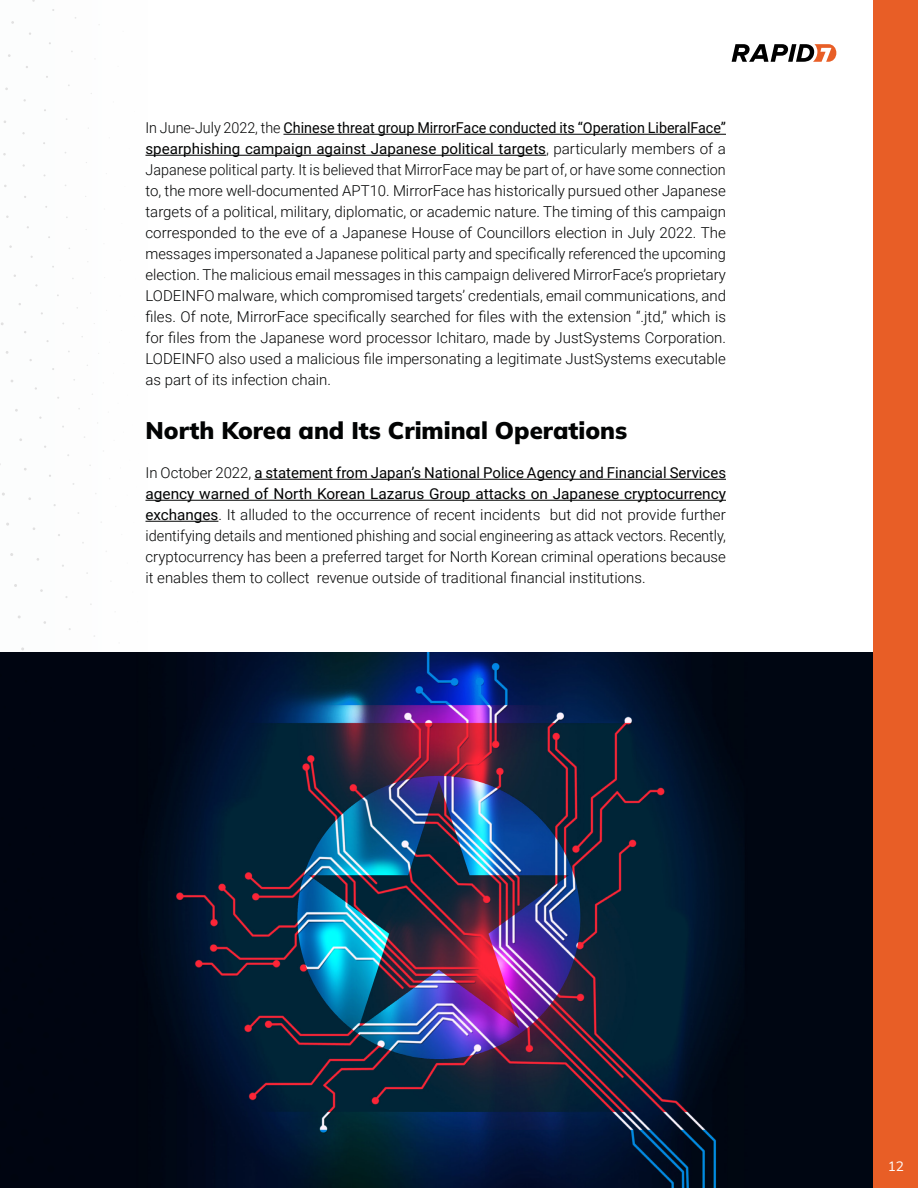
<style>
.page{position:relative;width:918px;height:1188px;background:#fff}
.page>*{position:absolute;margin:0;border:0;box-sizing:border-box;transform-origin:0 0}
.t1{font:900 24px "Mulish";color:#020303}
.Body{font:300 15px/21px "Roboto";color:#020303;text-align:justify;scale:.96 1}
.Body-2{font:300 15px/21px "Roboto";color:#020303;text-align:justify}
.t2{font:13.5px "Mulish";color:#fff}
.s1{font-weight:400}
</style>
<div class="page">
<svg style="left:732px;top:44px;width:104px;height:18px"></svg>
<img style="left:148px;top:652px;width:726px;height:536px">
<hr style="left:283px;top:134px;width:443px;height:1px;background:#020303">
<hr style="left:146px;top:155px;width:400px;height:1px;background:#020303">
<hr style="left:254px;top:479px;width:472px;height:1px;background:#020303">
<hr style="left:146px;top:500px;width:580px;height:1px;background:#020303">
<hr style="left:146px;top:521px;width:72px;height:1px;background:#020303">
<div style="left:874px;top:0;width:44px;height:1188px;background:#e85e26"></div>
<svg style="left:0;top:154px;width:148px;height:1034px"></svg>
<svg style="left:3px;top:879px;width:4px;height:5px"></svg>
<svg style="left:16px;top:867px;width:4px;height:4px"></svg>
<svg style="left:8px;top:843px;width:4px;height:4px"></svg>
<svg style="left:0;top:816px;width:4px;height:4px"></svg>
<svg style="left:26px;top:889px;width:4px;height:4px"></svg>
<svg style="left:40px;top:876px;width:4px;height:4px"></svg>
<svg style="left:32px;top:852px;width:3px;height:4px"></svg>
<svg style="left:24px;top:826px;width:4px;height:4px"></svg>
<svg style="left:18px;top:797px;width:3px;height:4px"></svg>
<svg style="left:12px;top:767px;width:4px;height:4px"></svg>
<svg style="left:7px;top:737px;width:4px;height:3px"></svg>
<svg style="left:3px;top:705px;width:4px;height:4px"></svg>
<svg style="left:51px;top:897px;width:4px;height:3px"></svg>
<svg style="left:65px;top:884px;width:4px;height:3px"></svg>
<svg style="left:48px;top:835px;width:4px;height:3px"></svg>
<svg style="left:32px;top:744px;width:3px;height:4px"></svg>
<svg style="left:24px;top:680px;width:4px;height:3px"></svg>
<svg style="left:21px;top:647px;width:3px;height:4px"></svg>
<svg style="left:18px;top:615px;width:3px;height:4px"></svg>
<svg style="left:6px;top:522px;width:3px;height:4px"></svg>
<svg style="left:2px;top:492px;width:3px;height:4px"></svg>
<svg style="left:10px;top:379px;width:4px;height:4px"></svg>
<svg style="left:3px;top:1041px;width:9px;height:9px"></svg>
<svg style="left:16px;top:1026px;width:8px;height:8px"></svg>
<div style="left:0;top:899px;width:45px;height:121px;background:#000511"></div>
<svg style="left:87px;top:938px;width:13px;height:12px"></svg>
<svg style="left:2px;top:1079px;width:9px;height:9px"></svg>
<svg style="left:16px;top:1063px;width:9px;height:9px"></svg>
<svg style="left:29px;top:1047px;width:8px;height:8px"></svg>
<svg style="left:42px;top:1032px;width:8px;height:7px"></svg>
<svg style="left:54px;top:1017px;width:7px;height:7px"></svg>
<svg style="left:64px;top:1004px;width:7px;height:7px"></svg>
<div style="left:34px;top:907px;width:49px;height:91px;background:#000511"></div>
<svg style="left:125px;top:940px;width:3px;height:4px"></svg>
<svg style="left:0;top:1120px;width:8px;height:9px"></svg>
<svg style="left:12px;top:1103px;width:9px;height:9px"></svg>
<svg style="left:27px;top:1086px;width:9px;height:9px"></svg>
<svg style="left:42px;top:1069px;width:8px;height:8px"></svg>
<svg style="left:56px;top:1052px;width:7px;height:8px"></svg>
<svg style="left:69px;top:1037px;width:7px;height:7px"></svg>
<svg style="left:81px;top:1022px;width:6px;height:7px"></svg>
<svg style="left:92px;top:1009px;width:6px;height:6px"></svg>
<svg style="left:101px;top:997px;width:6px;height:5px"></svg>
<svg style="left:83px;top:957px;width:32px;height:34px"></svg>
<svg style="left:118px;top:959px;width:20px;height:22px"></svg>
<svg style="left:0;top:1162px;width:2px;height:10px"></svg>
<svg style="left:5px;top:1145px;width:10px;height:10px"></svg>
<svg style="left:20px;top:1128px;width:9px;height:9px"></svg>
<svg style="left:36px;top:1110px;width:8px;height:9px"></svg>
<svg style="left:52px;top:1092px;width:8px;height:8px"></svg>
<svg style="left:67px;top:1075px;width:8px;height:7px"></svg>
<svg style="left:82px;top:1058px;width:7px;height:7px"></svg>
<svg style="left:96px;top:1041px;width:6px;height:7px"></svg>
<svg style="left:108px;top:1027px;width:6px;height:5px"></svg>
<svg style="left:119px;top:1013px;width:6px;height:5px"></svg>
<svg style="left:129px;top:1000px;width:5px;height:6px"></svg>
<svg style="left:138px;top:989px;width:5px;height:5px"></svg>
<svg style="left:10px;top:1173px;width:9px;height:10px"></svg>
<svg style="left:25px;top:1155px;width:10px;height:9px"></svg>
<svg style="left:42px;top:1136px;width:9px;height:9px"></svg>
<svg style="left:60px;top:1118px;width:8px;height:8px"></svg>
<svg style="left:77px;top:1099px;width:7px;height:7px"></svg>
<svg style="left:93px;top:1080px;width:7px;height:7px"></svg>
<svg style="left:109px;top:1063px;width:6px;height:6px"></svg>
<svg style="left:123px;top:1046px;width:6px;height:6px"></svg>
<svg style="left:136px;top:1031px;width:5px;height:5px"></svg>
<svg style="left:28px;top:1184px;width:10px;height:4px"></svg>
<svg style="left:46px;top:1165px;width:9px;height:8px"></svg>
<svg style="left:65px;top:1145px;width:8px;height:8px"></svg>
<svg style="left:84px;top:1125px;width:7px;height:7px"></svg>
<svg style="left:102px;top:1105px;width:7px;height:7px"></svg>
<svg style="left:119px;top:1086px;width:7px;height:6px"></svg>
<svg style="left:136px;top:1068px;width:6px;height:6px"></svg>
<svg style="left:68px;top:1174px;width:8px;height:8px"></svg>
<svg style="left:88px;top:1153px;width:7px;height:8px"></svg>
<svg style="left:108px;top:1132px;width:7px;height:7px"></svg>
<svg style="left:127px;top:1111px;width:7px;height:7px"></svg>
<svg style="left:145px;top:1092px;width:3px;height:6px"></svg>
<svg style="left:89px;top:1184px;width:7px;height:4px"></svg>
<svg style="left:110px;top:1161px;width:7px;height:8px"></svg>
<svg style="left:131px;top:1139px;width:7px;height:7px"></svg>
<svg style="left:132px;top:1171px;width:7px;height:6px"></svg>
<p class="Body" style="left:146px;top:116px;width:606px">In June-July 2022, the <span class="s1">Chinese threat group MirrorFace conducted its “Operation LiberalFace” spearphishing campaign against Japanese political targets</span>, particularly members of a Japanese political party. It is believed that MirrorFace may be part of, or have some connection to, the more well-documented APT10. MirrorFace has historically pursued other Japanese targets of a political, military, diplomatic, or academic nature. The timing of this campaign corresponded to the eve of a Japanese House of Councillors election in July 2022. The messages impersonated a Japanese political party and specifically referenced the upcoming election. The malicious email messages in this campaign delivered MirrorFace’s proprietary LODEINFO malware, which compromised targets’ credentials, email communications, and files. Of note, MirrorFace specifically searched for files with the extension “.jtd,” which is for files from the Japanese word processor Ichitaro, made by JustSystems Corporation.<br>LODEINFO also used a malicious file impersonating a legitimate JustSystems executable as part of its infection chain.</p>
<h1 class="t1" style="left:146px;top:414px;width:483px">North Korea and Its Criminal Operations</h1>
<p class="Body-2" style="left:146px;top:461px;width:582px">In October 2022, <span class="s1">a statement from Japan’s National Police Agency and Financial Services agency warned of North Korean Lazarus Group attacks on Japanese cryptocurrency exchanges</span>. It alluded to the occurrence of recent incidents but did not provide further identifying details and mentioned phishing and social engineering as attack vectors. Recently, cryptocurrency has been a preferred target for North Korean criminal operations because it enables them to collect revenue outside of traditional financial institutions.</p>
<p class="t2" style="left:888px;top:1157px;width:18px">12</p>
</div>
